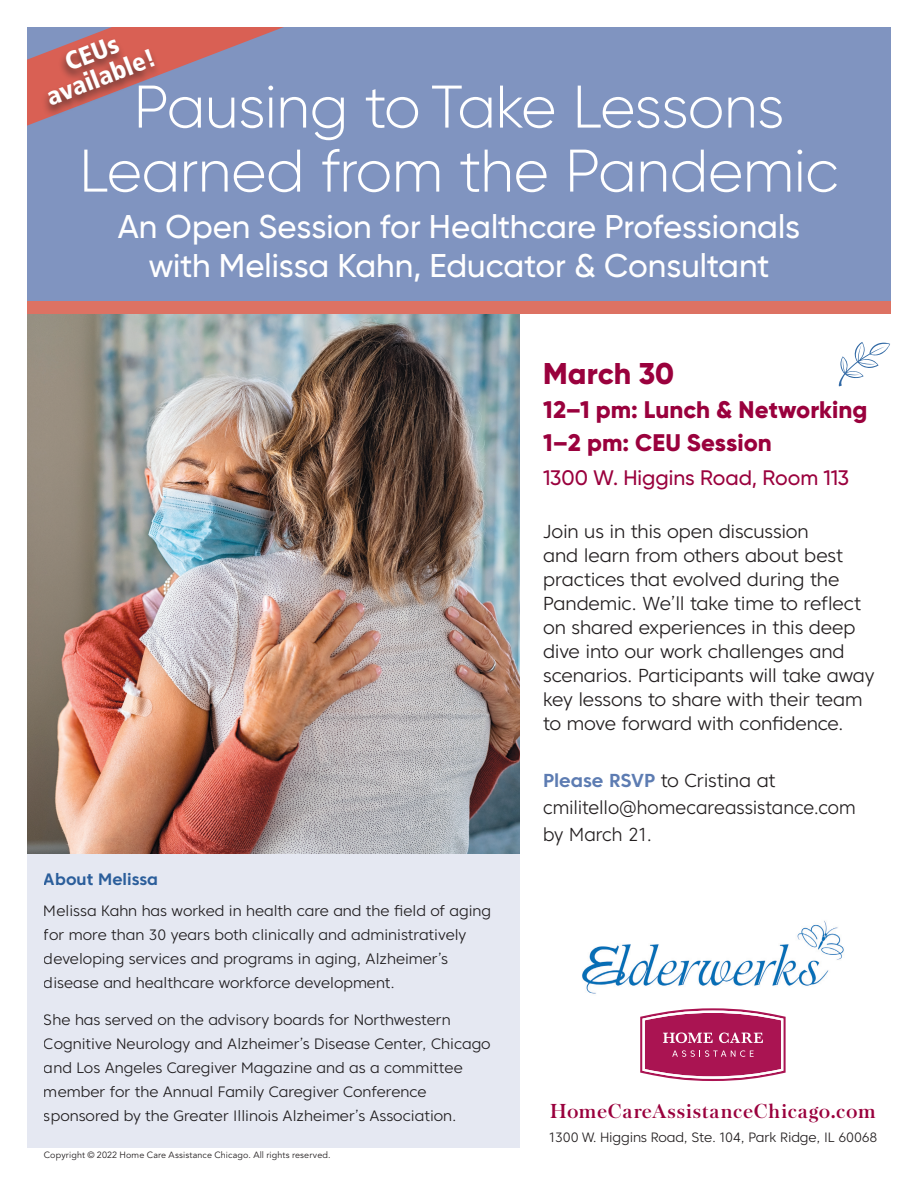
<style>
.page{position:relative;width:918px;height:1188px;background:#fff}
.page>*{position:absolute;margin:0;border:0;box-sizing:border-box;transform-origin:0 0}
.t1{font:300 60px/64.1px "Gilroy";letter-spacing:-.01em;color:#fff;text-align:center}
.t2{font:500 32.85px/39px "Gilroy";letter-spacing:-.005em;color:#fff;text-align:center}
.t3{font:800 30px "Gilroy";color:#9a013d}
.t4{font:900 condensed 25.5px/25.5px "Frutiger";color:#fff;text-align:center}
.t5{font:800 24px/33.8px "Gilroy";color:#9a013d}
.t6{font:500 21px "Gilroy";color:#9a013d}
.t7{font:700 19.5px "Baskerville Serial";letter-spacing:.045em;color:#9a013d}
.t8{font:300 18.75px/24px "Core Sans C 35";letter-spacing:-.01em;color:#231f20}
.t9{font:700 16.5px "Core Sans C 65";color:#3068a4}
.t10{font:300 15px/24px "Core Sans C 35";color:#231f20}
.t11{font:300 13.5px "Core Sans C 35";letter-spacing:-.01em;color:#231f20}
.t12{font:9px "Avenir LT Std";letter-spacing:.015em;color:#231f20}
.s1{font-family:"Core Sans C 65";font-weight:700;color:#5d7cb2}
</style>
<div class="page">
<div style="left:27px;top:853px;width:492px;height:294px;background:#e5e8f2"></div>
<img style="left:27px;top:313px;width:492px;height:540px">
<svg style="left:640px;top:1008px;width:146px;height:73px"></svg>
<svg style="left:839px;top:342px;width:51px;height:44px"></svg>
<div style="left:27px;top:27px;width:864px;height:274px;background:#8094c0"></div>
<div style="left:27px;top:301px;width:864px;height:12px;background:#dd7263"></div>
<svg style="left:27px;top:27px;width:257px;height:99px"></svg>
<div style="left:41px;top:38px;width:120px;height:79px;background:#231f20;opacity:.66"></div>
<img style="left:582px;top:920px;width:262px;height:74px">
<h3 class="t4" style="left:34px;top:62px;width:116px;rotate:-21deg">CEUs available!</h3>
<h1 class="t1" style="left:79px;top:74px;width:761px">Pausing to Take Lessons<br>Learned from the Pandemic</h1>
<h2 class="t2" style="left:118px;top:207px;width:684px">An Open Session for Healthcare Professionals with Melissa Kahn, Educator &amp; Consultant</h2>
<h3 class="t3" style="left:543px;top:355px;width:133px">March 30</h3>
<h3 class="t5" style="left:543px;top:392px;width:326px">12–1 pm: Lunch &amp; Networking<br>1–2 pm: CEU Session</h3>
<h3 class="t6" style="left:543px;top:465px;width:308px">1300 W. Higgins Road, Room 113</h3>
<p class="t8" style="left:543px;top:519px;width:333px">Join us in this open discussion<br>and learn from others about best practices that evolved during the Pandemic. We’ll take time to reflect on shared experiences in this deep dive into our work challenges and scenarios. Participants will take away key lessons to share with their team to move forward with confidence.</p>
<p class="t9" style="left:44px;top:869px;width:116px">About Melissa</p>
<p class="t10" style="left:44px;top:898px;width:449px">Melissa Kahn has worked in health care and the field of aging for more than 30 years both clinically and administratively developing services and programs in aging, Alzheimer’s disease and healthcare workforce development.</p>
<p class="t10" style="left:44px;top:1008px;width:448px">She has served on the advisory boards for Northwestern Cognitive Neurology and Alzheimer’s Disease Center, Chicago and Los Angeles Caregiver Magazine and as a committee member for the Annual Family Caregiver Conference sponsored by the Greater Illinois Alzheimer’s Association.</p>
<p class="t12" style="left:44px;top:1149px;width:288px">Copyright © 2022 Home Care Assistance Chicago. All rights reserved.</p>
<p class="t8" style="left:543px;top:767px;width:314px;line-height:27px"><span class="s1">Please RSVP</span> to Cristina at cmilitello@homecareassistance.com by March 21.</p>
<h3 class="t7" style="left:550px;top:1099px;width:327px">HomeCareAssistanceChicago.com</h3>
<p class="t11" style="left:548px;top:1129px;width:331px">1300 W. Higgins Road, Ste. 104, Park Ridge, IL 60068</p>
</div>
